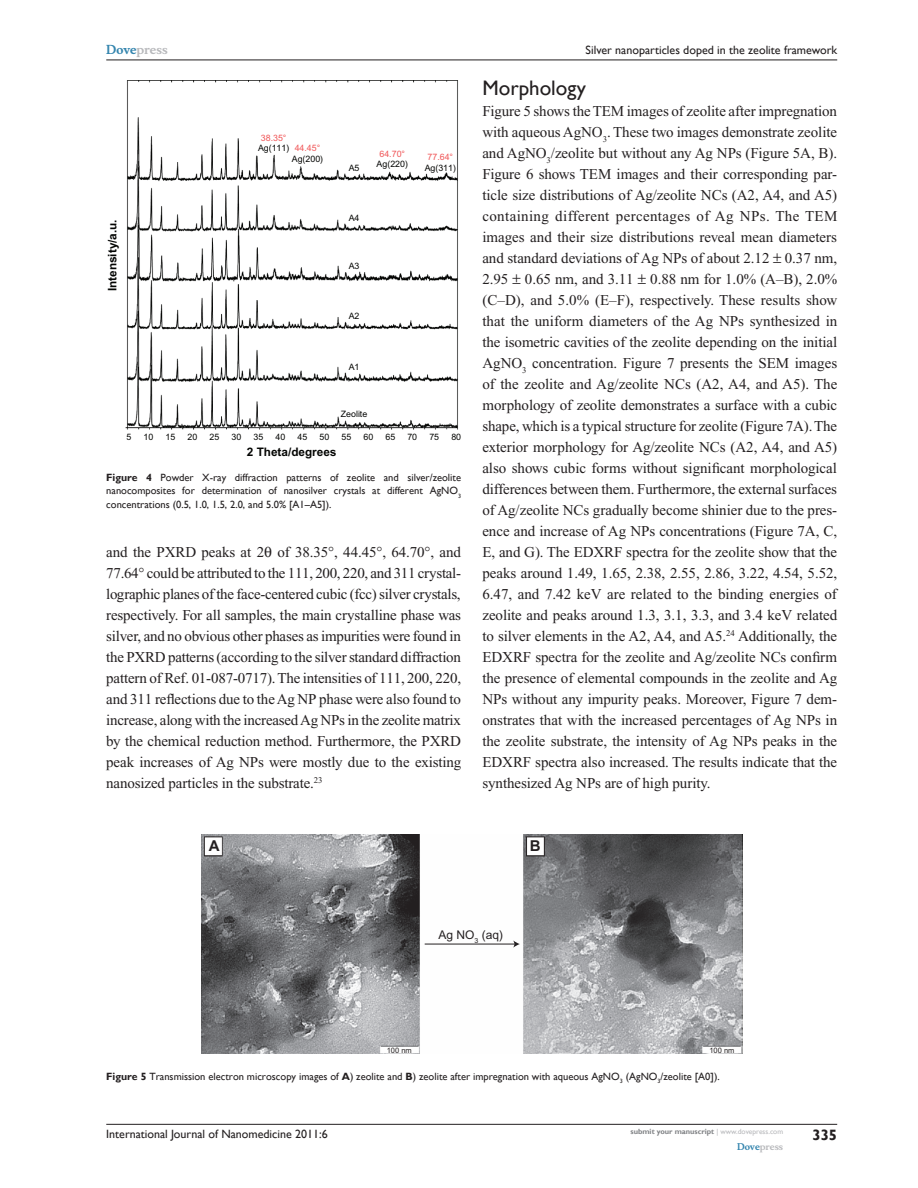
<style>
.page{position:relative;width:918px;height:1188px;background:#fff}
.page>*{position:absolute;margin:0;border:0;box-sizing:border-box;transform-origin:0 0}
.t1{font:21px "Gill Sans";color:#231f20}
.t2{font:15px/21px "Times New Roman";letter-spacing:-.005em;color:#231f20;text-align:justify}
.t3{font:700 15px "Gill Sans";color:#231f20}
.t4{font:700 15px "Arial";color:#231f20}
.t5{font:12px "Gill Sans";color:#231f20}
.t6{font:700 12px "Musee";color:#b8b9bc}
.t7{font:12px "Arial";color:#231f20}
.t8{font:700 11.7px "Arial";color:#040503}
.t9{font:10.5px/13.5px "Gill Sans";color:#231f20;text-align:justify}
.t10{font:700 9px "Musee";color:#b8b9bc}
.t11{font:8.85px "Arial";color:#040503}
.t12{font:8.85px "Arial";color:#f05557}
.t13{font:700 7.5px "Gill Sans";color:#808285}
.t14{font:7.5px "Arial";color:#231f20}
.s1{color:#3485ae}
.s2{color:#f05557}
.s3{font-weight:700}
.s4{font-weight:400;color:#b8b9bc}
</style>
<div class="page">
<hr style="left:106px;top:1124px;width:731px;height:1px;background:#231f20">
<hr style="left:106px;top:60px;width:731px;height:1px;background:#231f20">
<img style="left:125px;top:81px;width:333px;height:349px">
<img style="left:201px;top:835px;width:540px;height:219px">
<hr style="left:425px;top:944px;width:90px;height:1px;background:#231f20">
<svg style="left:513px;top:940px;width:7px;height:8px"></svg>
<p class="t6" style="left:106px;top:43px;width:63px"><span class="s1">Dove</span>press</p>
<p class="t8" style="left:105px;top:291px;width:73px;rotate:-90deg">Intensity/a.u.</p>
<p class="t12" style="left:261px;top:132px;width:27px">38.35°</p>
<p class="t11" style="left:258px;top:143px;width:64px">Ag(111) <span class="s2">44.45°</span></p>
<p class="t11" style="left:292px;top:153px;width:33px">Ag(200)</p>
<p class="t12" style="left:380px;top:149px;width:27px">64.70°</p>
<p class="t11" style="left:377px;top:159px;width:33px">Ag(220)</p>
<p class="t12" style="left:428px;top:152px;width:27px">77.64°</p>
<p class="t11" style="left:349px;top:163px;width:12px">A5</p>
<p class="t11" style="left:425px;top:163px;width:33px">Ag(311)</p>
<p class="t11" style="left:349px;top:213px;width:12px">A4</p>
<p class="t11" style="left:349px;top:261px;width:12px">A3</p>
<p class="t11" style="left:349px;top:311px;width:12px">A2</p>
<p class="t11" style="left:349px;top:362px;width:12px">A1</p>
<p class="t11" style="left:341px;top:409px;width:28px">Zeolite</p>
<p class="t11" style="left:297px;top:432px;width:11px">45</p>
<p class="t11" style="left:319px;top:432px;width:11px">50</p>
<p class="t11" style="left:341px;top:432px;width:11px">55</p>
<p class="t11" style="left:363px;top:432px;width:11px">60</p>
<p class="t11" style="left:385px;top:432px;width:11px">65</p>
<p class="t11" style="left:407px;top:432px;width:11px">70</p>
<p class="t11" style="left:429px;top:432px;width:11px">75</p>
<p class="t11" style="left:451px;top:432px;width:11px">80</p>
<p class="t9" style="left:106px;top:471px;width:356px"><span class="s3">Figure 4</span> Powder X-ray diffraction patterns of zeolite and silver/zeolite nanocomposites for determination of nanosilver crystals at different AgNO<sub>3 </sub>concentrations (0.5, 1.0, 1.5, 2.0, and 5.0% [A1–A5]).</p>
<p class="t11" style="left:127px;top:432px;width:6px">5</p>
<p class="t11" style="left:144px;top:432px;width:11px">10</p>
<p class="t11" style="left:166px;top:432px;width:11px">15</p>
<p class="t11" style="left:188px;top:432px;width:11px">20</p>
<p class="t11" style="left:210px;top:432px;width:11px">25</p>
<p class="t11" style="left:232px;top:432px;width:11px">30</p>
<p class="t11" style="left:254px;top:432px;width:11px">35</p>
<p class="t11" style="left:276px;top:432px;width:11px">40</p>
<p class="t8" style="left:247px;top:445px;width:91px">2 Theta/degrees</p>
<p class="t2" style="left:106px;top:542px;width:357px">and the PXRD peaks at 2 of 38.35 , 44.45 , 64.70 , and 77.64 could be attributed to the 111, 200, 220, and 311 crystal&shy;lographic planes of the face-centered cubic (fcc) silver crystals, respectively. For all samples, the main crystalline phase was silver, and no obvious other phases as impurities were found in the PXRD patterns (according to the silver standard diffraction pattern of Ref. 01-087-0717). The intensities of 111, 200, 220, and 311 reflections due to the Ag NP phase were also found to increase, along with the increased Ag NPs in the zeolite matrix by the chemical reduction method. Furthermore, the PXRD peak increases of Ag NPs were mostly due to the existing nanosized particles in the substrate.<sup>23</sup></p>
<p class="t5" style="left:586px;top:43px;width:253px">Silver nanoparticles doped in the zeolite framework</p>
<h1 class="t1" style="left:482px;top:76px;width:105px">Morphology</h1>
<p class="t2" style="left:482px;top:101px;width:357px">Figure 5 shows the TEM images of zeolite after impregnation with aqueous AgNO<sub>3</sub>. These two images demonstrate zeolite and AgNO<sub>3</sub>/zeolite but without any Ag NPs (Figure 5A, B).<br>Figure 6 shows TEM images and their corresponding par&shy;ticle size distributions of Ag/zeolite NCs (A2, A4, and A5) containing different percentages of Ag NPs. The TEM images and their size distributions reveal mean diameters and standard deviations of Ag NPs of about 2.12 0.37 nm, 2.95 0.65 nm, and 3.11 0.88 nm for 1.0% (A–B), 2.0% (C–D), and 5.0% (E–F), respectively. These results show that the uniform diameters of the Ag NPs synthesized in the isometric cavities of the zeolite depending on the initial AgNO<sub>3</sub> concentration. Figure 7 presents the SEM images of the zeolite and Ag/zeolite NCs (A2, A4, and A5). The morphology of zeolite demonstrates a surface with a cubic shape, which is a typical structure for zeolite (Figure 7A). The exterior morphology for Ag/zeolite NCs (A2, A4, and A5) also shows cubic forms without significant morphological differences between them. Furthermore, the external surfaces of Ag/zeolite NCs gradually become shinier due to the pres&shy;ence and increase of Ag NPs concentrations (Figure 7A, C, E, and G). The EDXRF spectra for the zeolite show that the peaks around 1.49, 1.65, 2.38, 2.55, 2.86, 3.22, 4.54, 5.52, 6.47, and 7.42 keV are related to the binding energies of zeolite and peaks around 1.3, 3.1, 3.3, and 3.4 keV related to silver elements in the A2, A4, and A5.<sup>24</sup> Additionally, the EDXRF spectra for the zeolite and Ag/zeolite NCs confirm the presence of elemental compounds in the zeolite and Ag NPs without any impurity peaks. Moreover, Figure 7 dem&shy;onstrates that with the increased percentages of Ag NPs in the zeolite substrate, the intensity of Ag NPs peaks in the EDXRF spectra also increased. The results indicate that the synthesized Ag NPs are of high purity.</p>
<p class="t4" style="left:209px;top:837px;width:12px">A</p>
<p class="t4" style="left:530px;top:837px;width:12px">B</p>
<p class="t7" style="left:439px;top:928px;width:66px">Ag NO<sub>3</sub> (aq)</p>
<p class="t14" style="left:387px;top:1046px;width:27px">100 nm</p>
<p class="t14" style="left:709px;top:1046px;width:27px">100 nm</p>
<p class="t9" style="left:106px;top:1069px;width:615px"><span class="s3">Figure 5</span> Transmission electron microscopy images of <span class="s3">A</span>) zeolite and <span class="s3">B</span>) zeolite after impregnation with aqueous AgNO<sub>3</sub> (AgNO<sub>3</sub>/zeolite [A0]).</p>
<p class="t5" style="left:106px;top:1127px;width:223px">International Journal of Nanomedicine 2011:6</p>
<p class="t13" style="left:631px;top:1127px;width:154px">submit your manuscript <span class="s4">| www.dovepress.com</span></p>
<p class="t10" style="left:737px;top:1141px;width:48px"><span class="s1">Dove</span>press</p>
<p class="t3" style="left:812px;top:1126px;width:26px">335</p>
</div>
